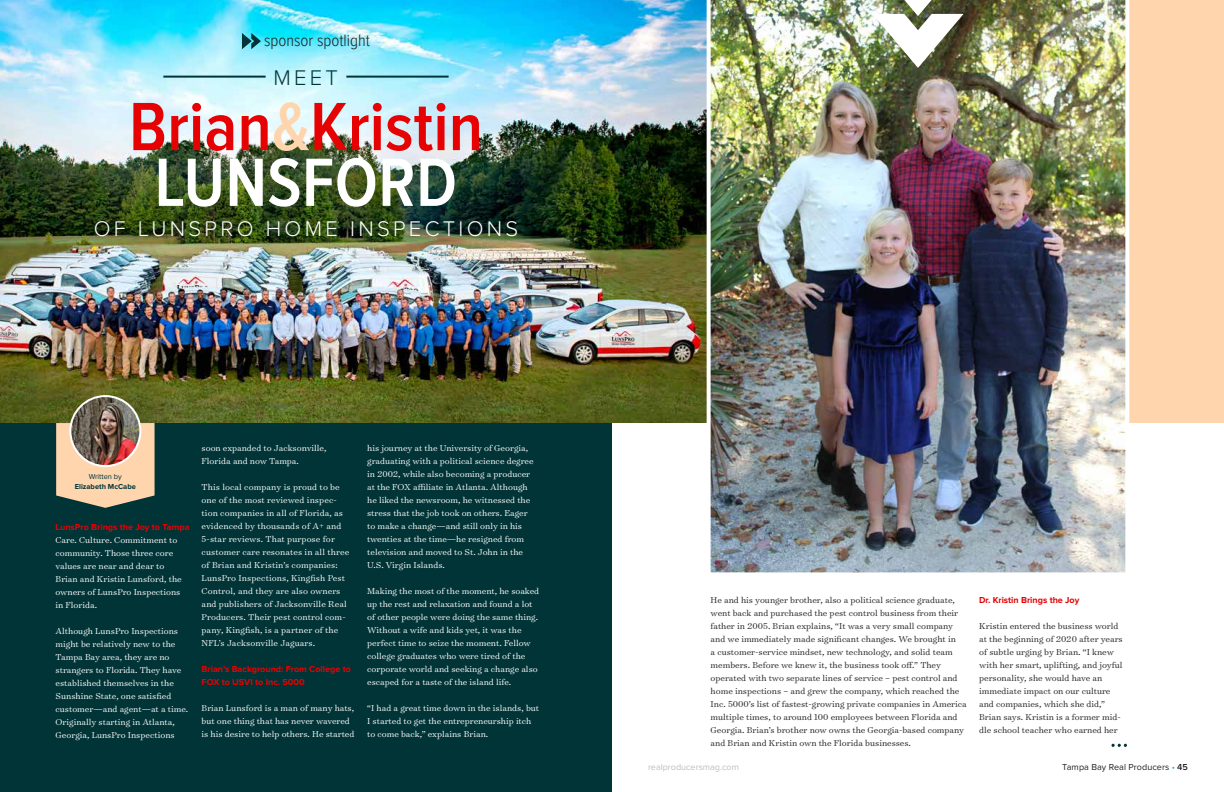
<style>
.page{position:relative;width:1224px;height:792px;background:#fff}
.page>*{position:absolute;margin:0;border:0;box-sizing:border-box;transform-origin:0 0}
.t1{font:600 70.7px "Proxima Nova Cond";color:#e60203}
.t2{font:600 70.7px "Proxima Nova Cond";color:#fff}
.t3{font:300 22px "Proxima Nova";letter-spacing:.15em;color:#fff}
.t4{font:300 22px "Proxima Nova";color:#003437}
.t5{font:300 17px "Proxima Nova Cond";color:#231f20}
.t6{font:300 9.8px/13px "Surveyor Text";color:#fff}
.t7{font:300 9.8px/13px "Surveyor Text";color:#231f20}
.t8{font:700 9px/13px "Proxima Nova";color:#e60203}
.t9{font:9px "Proxima Nova";letter-spacing:.01em;color:#231f20}
.t10{font:9px "Proxima Nova";color:#bcbec0}
.t11{font:700 7.5px "Proxima Nova";color:#003437}
.t12{font:7.5px "Proxima Nova";color:#003437}
.s1{color:#ffd5ae}
.s2{color:#19a8e0}
.s3{font-weight:600}
</style>
<div class="page">
<div style="left:613px;top:0;width:611px;height:423px;background:#ffd5ae"></div>
<div style="left:0;top:343px;width:612px;height:449px;background:#003437"></div>
<img style="left:0;top:0;width:705px;height:423px">
<svg style="left:242px;top:33px;width:19px;height:16px"></svg>
<img style="left:705px;top:0;width:425px;height:573px">
<svg style="left:1112px;top:744px;width:15px;height:3px"></svg>
<img style="left:872px;top:0;width:92px;height:68px">
<svg style="left:56px;top:423px;width:99px;height:85px"></svg>
<img style="left:70px;top:396px;width:70px;height:70px;border-radius:35px">
<div style="left:69px;top:395px;width:72px;height:72px;border:2px solid #fff;border-radius:50%"></div>
<hr style="left:163px;top:76px;width:103px;height:2px;background:#003437">
<hr style="left:346px;top:76px;width:103px;height:2px;background:#003437">
<h3 class="t5" style="left:264px;top:33px;width:107px">sponsor spotlight</h3>
<h2 class="t4" style="left:273px;top:68px;width:66px">MEET</h2>
<h1 class="t1" style="left:129px;top:94px;width:356px">Brian<span class="s1">&amp;</span>Kristin</h1>
<h1 class="t2" style="left:155px;top:150px;width:304px">LUNSFORD</h1>
<h2 class="t3" style="left:94px;top:219px;width:426px">OF LUNSPRO HOME INSPECTIONS</h2>
<p class="t12" style="left:89px;top:472px;width:35px">Written by</p>
<p class="t11" style="left:75px;top:483px;width:63px">Elizabeth McCabe</p>
<p class="t8" style="left:56px;top:521px;width:135px">LunsPro Brings the Joy to Tampa</p>
<p class="t6" style="left:56px;top:533px;width:128px">Care. Culture. Commitment to community. Those three core values are near and dear to<br>Brian and Kristin Lunsford, the owners of LunsPro Inspections in Florida.</p>
<p class="t6" style="left:56px;top:624px;width:134px">Although LunsPro Inspections might be relatively new to the<br>Tampa Bay area, they are no strangers to Florida. They have established themselves in the<br>Sunshine State, one satisfied customer—and agent—at a time.<br>Originally starting in Atlanta,<br>Georgia, LunsPro Inspections</p>
<p class="t6" style="left:202px;top:441px;width:126px">soon expanded to Jacksonville,<br>Florida and now Tampa.</p>
<p class="t6" style="left:202px;top:480px;width:149px">This local company is proud to be one of the most reviewed inspec&shy;tion companies in all of Florida, as evidenced by thousands of A+ and 5-star reviews. That purpose for customer care resonates in all three of Brian and Kristin’s companies:<br>LunsPro Inspections, Kingfish Pest Control, and they are also owners and publishers of Jacksonville Real Producers. Their pest control com&shy;pany, Kingfish, is a partner of the NFL’s Jacksonville Jaguars.</p>
<p class="t8" style="left:202px;top:663px;width:151px">Brian’s Background: From College to<br>FOX to USVI to Inc. 5000</p>
<p class="t6" style="left:202px;top:701px;width:154px">Brian Lunsford is a man of many hats, but one thing that has never wavered is his desire to help others. He started</p>
<p class="t6" style="left:367px;top:441px;width:168px">his journey at the University of Georgia, graduating with a political science degree in 2002, while also becoming a producer at the FOX affiliate in Atlanta. Although he liked the newsroom, he witnessed the stress that the job took on others. Eager to make a change—and still only in his twenties at the time—he resigned from television and moved to St. John in the U.S. Virgin Islands.</p>
<p class="t6" style="left:367px;top:584px;width:174px">Making the most of the moment, he soaked up the rest and relaxation and found a lot of other people were doing the same thing.<br>Without a wife and kids yet, it was the perfect time to seize the moment. Fellow college graduates who were tired of the corporate world and seeking a change also escaped for a taste of the island life.</p>
<p class="t6" style="left:367px;top:701px;width:174px">“I had a great time down in the islands, but<br>I started to get the entrepreneurship itch to come back,” explains Brian.</p>
<p class="t7" style="left:711px;top:593px;width:258px">He and his younger brother, also a political science graduate, went back and purchased the pest control business from their father in 2005. Brian explains, “It was a very small company and we immediately made significant changes. We brought in<br>a customer-service mindset, new technology, and solid team members. Before we knew it, the business took off.” They operated with two separate lines of service – pest control and home inspections – and grew the company, which reached the Inc. 5000’s list of fastest-growing private companies in America multiple times, to around 100 employees between Florida and Georgia. Brian’s brother now owns the Georgia-based company and Brian and Kristin own the Florida businesses.</p>
<p class="t8" style="left:979px;top:593px;width:102px">Dr. Kristin Brings the Joy</p>
<p class="t7" style="left:979px;top:619px;width:145px">Kristin entered the business world at the beginning of 2020 after years of subtle urging by Brian. “I knew with her smart, uplifting, and joyful personality, she would have an immediate impact on our culture and companies, which she did,” Brian says. Kristin is a former mid&shy;dle school teacher who earned her</p>
<p class="t10" style="left:648px;top:762px;width:92px">realproducersmag.com</p>
<p class="t9" style="left:1062px;top:762px;width:127px">Tampa Bay Real Producers <span class="s2">•</span> <span class="s3">45</span></p>
</div>
